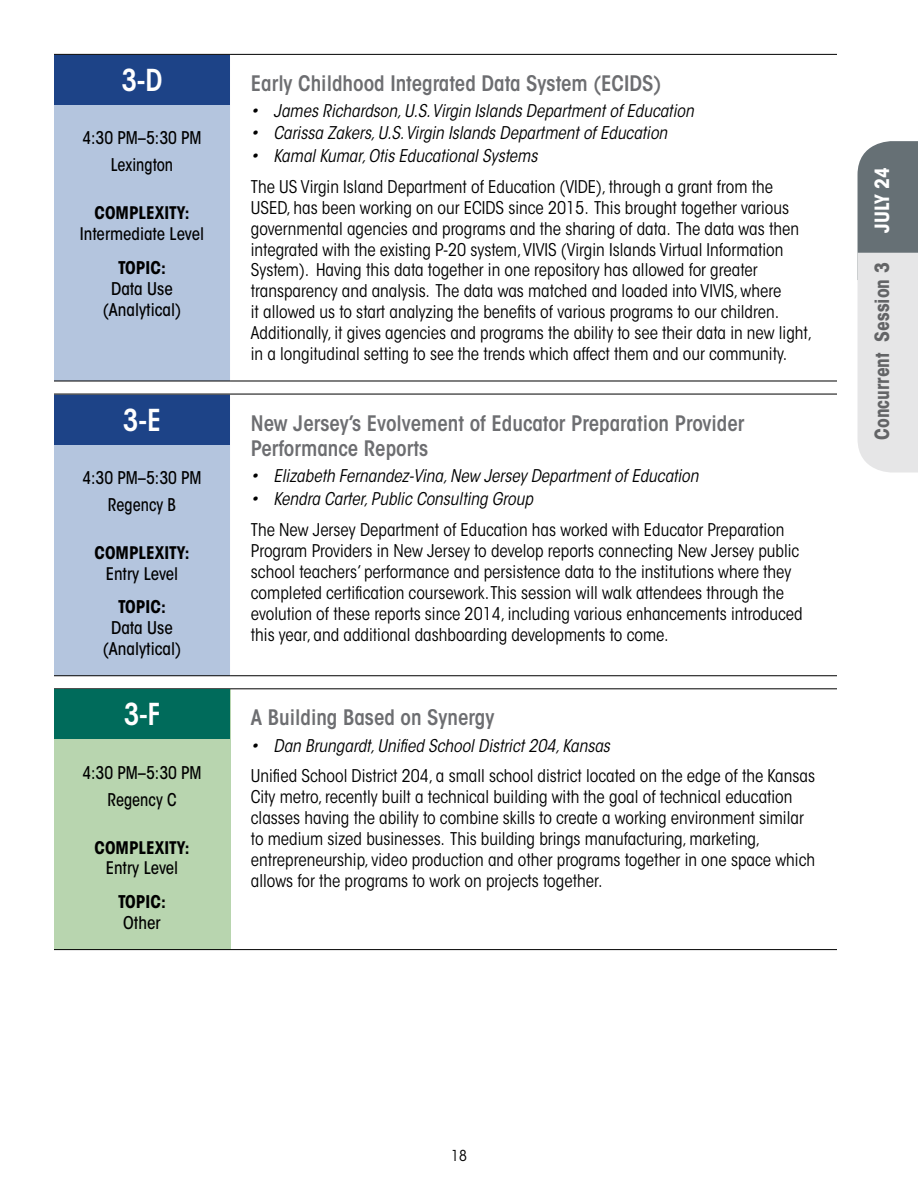
<style>
.page{position:relative;width:918px;height:1188px;background:#fff}
.page>*{position:absolute;margin:0;border:0;box-sizing:border-box;transform-origin:0 0}
.DC_Data_Use_Analytic{font:600 condensed 30px "ITC Avant Garde Std";color:#fff;scale:.95 1}
.DC_Other{font:600 condensed 30px "ITC Avant Garde Std";color:#fff;scale:.95 1}
.t1{font:600 condensed 21.15px/25.5px "ITC Avant Garde Std";color:#6d6e71}
.t2{font:700 condensed 19.5px "ITC Avant Garde Std";color:#636466}
.t3{font:700 condensed 19.5px "ITC Avant Garde Std";color:#fff}
.Abstract_Body{font:condensed 17.4px/20.9px "ITC Avant Garde Std";color:#000}
.t4{font:italic condensed 17.4px "ITC Avant Garde Std";color:#000}
.Time_and_Room{font:500 condensed 17.4px "ITC Avant Garde Std";color:#000;scale:.95 1}
.Complexity_and_Topic{font:500 condensed 17.4px/20.9px "ITC Avant Garde Std";color:#000;text-align:center}
.Complexity_and_Topic-2{font:700 condensed 17.4px/20.9px "ITC Avant Garde Std";color:#000;text-align:center}
.Complexity_and_Topic-3{font:700 condensed 17.25px/20.7px "ITC Avant Garde Std";color:#000;text-align:center}
.Complexity_and_Topic-4{font:500 condensed 17.25px/20.7px "ITC Avant Garde Std";color:#000;text-align:center}
.t5{font:condensed 15px "ITC Avant Garde Std";color:#000}
.s1{font-weight:700}
.s2{font-weight:500}
</style>
<div class="page">
<svg style="left:858px;top:141px;width:60px;height:331px;background:#bdc0c2"></svg>
<div style="left:54px;top:105px;width:176px;height:570px;background:#b4c5de"></div>
<div style="left:54px;top:689px;width:176px;height:261px;background:#b8d5af"></div>
<hr style="left:54px;top:54px;width:176px;height:1px;background:#000">
<hr style="left:230px;top:54px;width:607px;height:1px;background:#000">
<hr style="left:54px;top:949px;width:176px;height:1px;background:#000">
<hr style="left:230px;top:949px;width:607px;height:1px;background:#000">
<hr style="left:54px;top:381px;width:176px;height:1px;background:#000">
<hr style="left:54px;top:675px;width:176px;height:1px;background:#000">
<hr style="left:230px;top:381px;width:607px;height:1px;background:#000">
<hr style="left:230px;top:675px;width:607px;height:1px;background:#000">
<hr style="left:54px;top:394px;width:176px;height:1px;background:#000">
<hr style="left:54px;top:688px;width:176px;height:1px;background:#000">
<hr style="left:230px;top:394px;width:607px;height:1px;background:#000">
<hr style="left:230px;top:688px;width:607px;height:1px;background:#000">
<div style="left:54px;top:55px;width:176px;height:50px;background:#1d4387"></div>
<div style="left:54px;top:395px;width:176px;height:50px;background:#1d4387"></div>
<div style="left:54px;top:690px;width:176px;height:49px;background:#006b5b"></div>
<p class="DC_Data_Use_Analytic" style="left:121px;top:61px;width:45px">3-D</p>
<p class="Time_and_Room" style="left:82px;top:127px;width:127px">4:30 PM–5:30 PM</p>
<p class="Time_and_Room" style="left:111px;top:154px;width:67px">Lexington</p>
<p class="Complexity_and_Topic-4" style="left:80px;top:203px;width:126px"><span class="s1">COMPLEXITY:<br></span>Intermediate Level</p>
<p class="Complexity_and_Topic" style="left:103px;top:257px;width:80px"><span class="s1">TOPIC:<br></span>Data Use (Analytical)</p>
<p class="DC_Data_Use_Analytic" style="left:123px;top:401px;width:42px">3-E</p>
<p class="Time_and_Room" style="left:82px;top:467px;width:127px">4:30 PM–5:30 PM</p>
<p class="Time_and_Room" style="left:108px;top:494px;width:73px">Regency B</p>
<p class="Complexity_and_Topic-3" style="left:95px;top:542px;width:96px">COMPLEXITY:<br><span class="s2">Entry Level</span></p>
<p class="Complexity_and_Topic" style="left:103px;top:597px;width:80px"><span class="s1">TOPIC:<br></span>Data Use (Analytical)</p>
<p class="DC_Other" style="left:124px;top:696px;width:40px">3-F</p>
<p class="Time_and_Room" style="left:82px;top:762px;width:127px">4:30 PM–5:30 PM</p>
<p class="Time_and_Room" style="left:108px;top:789px;width:74px">Regency C</p>
<p class="Complexity_and_Topic-3" style="left:95px;top:837px;width:96px">COMPLEXITY:<br><span class="s2">Entry Level</span></p>
<p class="Complexity_and_Topic-2" style="left:118px;top:891px;width:49px">TOPIC:<br><span class="s2">Other</span></p>
<h3 class="t1" style="left:251px;top:70px;width:412px">Early Childhood Integrated Data System (ECIDS)</h3>
<p class="t4" style="left:251px;top:100px;width:444px">• James Richardson, U.S. Virgin Islands Department of Education</p>
<p class="t4" style="left:251px;top:122px;width:418px">• Carissa Zakers, U.S. Virgin Islands Department of Education</p>
<p class="t4" style="left:251px;top:145px;width:288px">• Kamal Kumar, Otis Educational Systems</p>
<p class="Abstract_Body" style="left:251px;top:176px;width:563px">The US Virgin Island Department of Education (VIDE), through a grant from the USED, has been working on our ECIDS since 2015. This brought together various governmental agencies and programs and the sharing of data. The data was then integrated with the existing P-20 system, VIVIS (Virgin Islands Virtual Information System). Having this data together in one repository has allowed for greater transparency and analysis. The data was matched and loaded into VIVIS, where<br>it allowed us to start analyzing the benefits of various programs to our children.<br>Additionally, it gives agencies and programs the ability to see their data in new light, in a longitudinal setting to see the trends which affect them and our community.</p>
<h3 class="t1" style="left:251px;top:410px;width:495px">New Jersey’s Evolvement of Educator Preparation Provider<br>Performance Reports</h3>
<p class="t4" style="left:251px;top:466px;width:449px">• Elizabeth Fernandez-Vina, New Jersey Department of Education</p>
<p class="t4" style="left:251px;top:489px;width:284px">• Kendra Carter, Public Consulting Group</p>
<p class="Abstract_Body" style="left:251px;top:519px;width:553px">The New Jersey Department of Education has worked with Educator Preparation Program Providers in New Jersey to develop reports connecting New Jersey public school teachers’ performance and persistence data to the institutions where they completed certification coursework. This session will walk attendees through the evolution of these reports since 2014, including various enhancements introduced this year, and additional dashboarding developments to come.</p>
<h3 class="t1" style="left:251px;top:705px;width:245px">A Building Based on Synergy</h3>
<p class="t4" style="left:251px;top:735px;width:361px">• Dan Brungardt, Unified School District 204, Kansas</p>
<p class="Abstract_Body" style="left:251px;top:766px;width:566px">Unified School District 204, a small school district located on the edge of the Kansas City metro, recently built a technical building with the goal of technical education classes having the ability to combine skills to create a working environment similar to medium sized businesses. This building brings manufacturing, marketing, entrepreneurship, video production and other programs together in one space which allows for the programs to work on projects together.</p>
<p class="t3" style="left:870px;top:233px;width:68px;rotate:-90deg">JULY 24</p>
<p class="t2" style="left:870px;top:440px;width:179px;rotate:-90deg">Concurrent Session 3</p>
<p class="t5" style="left:451px;top:1147px;width:17px">18</p>
</div>
